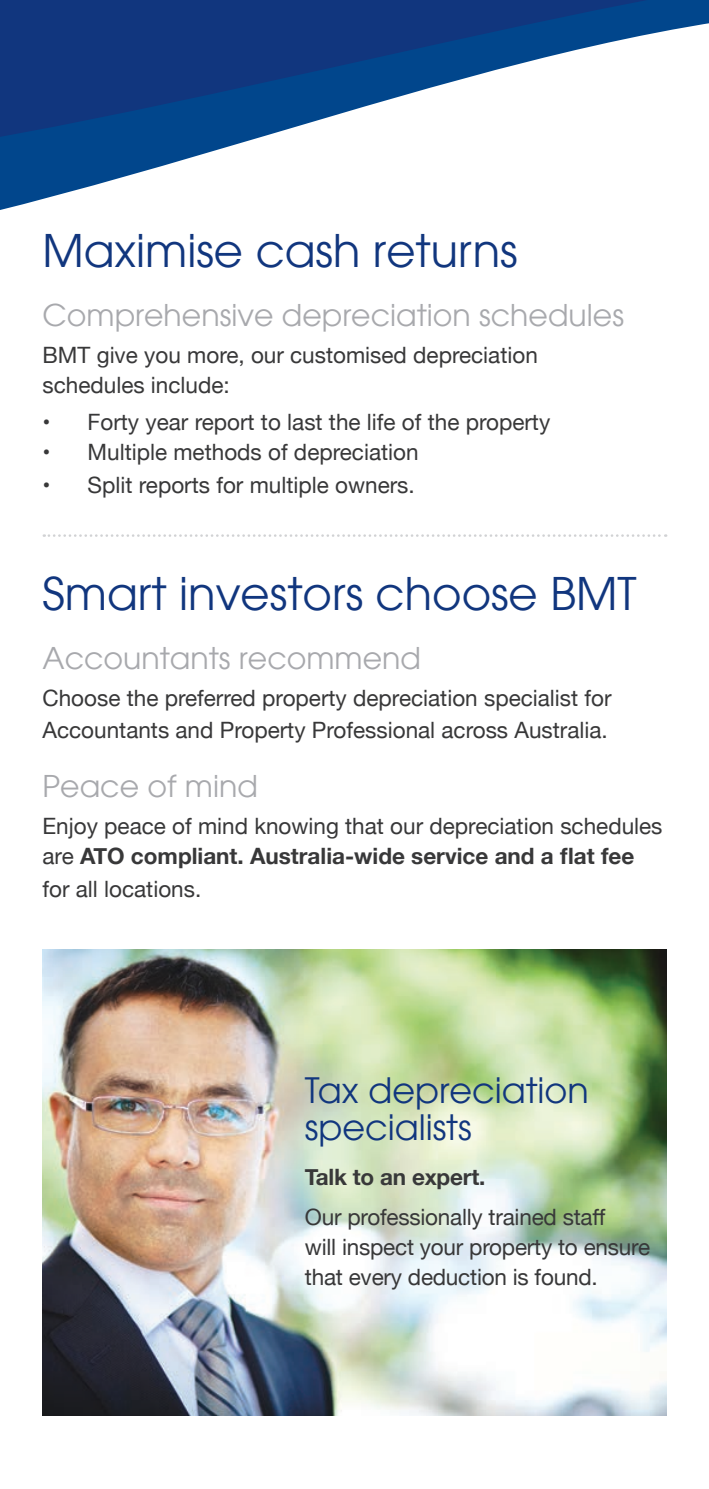
<style>
.page{position:relative;width:709px;height:1489px;background:#fff}
.page>*{position:absolute;margin:0;border:0;box-sizing:border-box;transform-origin:0 0}
.t1{font:45px "Avant Garde LT";color:#11367e}
.t2{font:35px/37.5px "Avant Garde LT";color:#11367e}
.t3{font:30px "Avant Garde LT";color:#a8a9ad}
.t4{font:22.5px/30px "Helvetica Neue";color:#383839}
.t5{font:700 22.5px "Helvetica Neue";letter-spacing:-.01em;color:#383839}
.s1{font-weight:700}
</style>
<div class="page">
<img style="left:43px;top:949px;width:623px;height:466px">
<svg style="left:0;top:0;width:709px;height:210px"></svg>
<svg style="left:44px;top:534px;width:622px;height:3px"></svg>
<h1 class="t1" style="left:43px;top:224px;width:476px">Maximise cash returns</h1>
<h3 class="t3" style="left:43px;top:297px;width:583px">Comprehensive depreciation schedules</h3>
<p class="t4" style="left:43px;top:341px;width:497px">BMT give you more, our customised depreciation schedules include:</p>
<p class="t4" style="left:43px;top:408px;width:509px">• Forty year report to last the life of the property</p>
<p class="t4" style="left:43px;top:438px;width:377px">• Multiple methods of depreciation</p>
<p class="t4" style="left:43px;top:471px;width:374px">• Split reports for multiple owners.</p>
<h1 class="t1" style="left:43px;top:566px;width:595px">Smart investors choose BMT</h1>
<h3 class="t3" style="left:43px;top:640px;width:380px">Accountants recommend</h3>
<p class="t4" style="left:43px;top:682px;width:570px;line-height:32.5px">Choose the preferred property depreciation specialist for<br>Accountants and Property Professional across Australia.</p>
<h3 class="t3" style="left:43px;top:768px;width:217px">Peace of mind</h3>
<p class="t4" style="left:43px;top:812px;width:621px">Enjoy peace of mind knowing that our depreciation schedules are <span class="s1">ATO compliant. Australia-wide service and a flat fee</span></p>
<p class="t4" style="left:43px;top:874px;width:160px">for all locations.</p>
<h2 class="t2" style="left:305px;top:1071px;width:285px">Tax depreciation specialists</h2>
<p class="t5" style="left:305px;top:1158px;width:182px">Talk to an expert.</p>
<p class="t4" style="left:305px;top:1203px;width:347px">Our professionally trained staff<br>will inspect your property to ensure that every deduction is found.</p>
</div>
